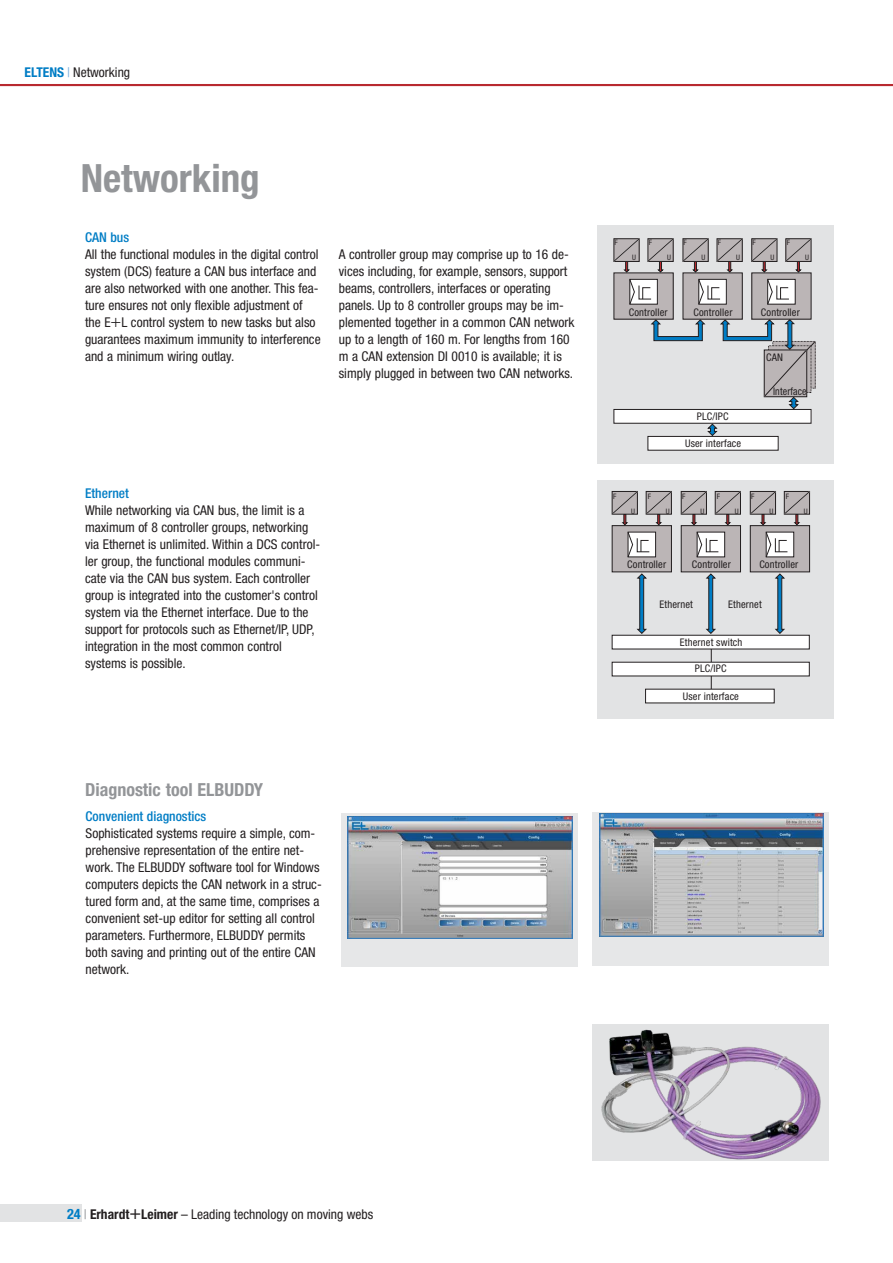
<style>
.page{position:relative;width:893px;height:1263px;background:#fff}
.page>*{position:absolute;margin:0;border:0;box-sizing:border-box;transform-origin:0 0}
.t1{font:700 condensed 39px "Helvetica Neue";color:#939598}
.t2{font:700 condensed 18px "Helvetica Neue";color:#939598}
.t3{font:condensed 13.5px/17px "Helvetica Neue";color:#231f20}
.t4{font:500 condensed 13.5px "Helvetica Neue";color:#007dc5}
.t5{font:condensed 10.5px "Helvetica Neue";letter-spacing:.015em;color:#231f20}
.t6{font:condensed 10.5px "Helvetica Neue";letter-spacing:.015em;color:#231f20;scale:.95 1}
.t7{font:condensed 7.5px "Helvetica Neue";color:#231f20}
.s1{font-weight:700;color:#007dc5}
.s2{color:#7bafde}
.s3{font-weight:300;font-size:18px}
.s4{font-weight:700;font-size:14.25px;color:#007dc5}
.s5{color:#939598}
.s6{font-weight:700}
.s7{font-size:19.5px}
</style>
<div class="page">
<hr style="left:0;top:84px;width:893px;height:2px;background:#b8292f">
<div style="left:0;top:1204px;width:82px;height:17px;background:#e2e3e4"></div>
<div style="left:592px;top:1025px;width:237px;height:136px;background:#e2e3e4"></div>
<div style="left:597px;top:480px;width:236px;height:239px;background:#e2e3e4"></div>
<div style="left:597px;top:225px;width:236px;height:238px;background:#e2e3e4"></div>
<div style="left:342px;top:813px;width:236px;height:153px;background:#e6e7e8"></div>
<img style="left:348px;top:816px;width:224px;height:122px">
<div style="left:592px;top:812px;width:237px;height:153px;background:#e6e7e8"></div>
<img style="left:599px;top:814px;width:225px;height:122px">
<div style="left:614px;top:273px;width:59px;height:46px;background:#bbb5b6"></div>
<svg style="left:707px;top:424px;width:10px;height:12px"></svg>
<div style="left:648px;top:436px;width:130px;height:14px;background:#fff"></div>
<div style="left:647px;top:436px;width:131px;height:15px;border:1px solid #231f20"></div>
<div style="left:614px;top:409px;width:197px;height:14px;background:#fff"></div>
<div style="left:613px;top:409px;width:198px;height:15px;border:1px solid #231f20"></div>
<svg style="left:613px;top:238px;width:61px;height:67px"></svg>
<div style="left:752px;top:273px;width:59px;height:46px;background:#bbb5b6"></div>
<svg style="left:751px;top:238px;width:61px;height:67px"></svg>
<div style="left:683px;top:273px;width:59px;height:46px;background:#bbb5b6"></div>
<svg style="left:651px;top:319px;width:54px;height:22px"></svg>
<svg style="left:682px;top:238px;width:61px;height:67px"></svg>
<svg style="left:720px;top:319px;width:96px;height:90px"></svg>
<div style="left:612px;top:526px;width:59px;height:46px;background:#bbb5b6"></div>
<div style="left:612px;top:525px;width:60px;height:47px;border:1px solid #231f20"></div>
<svg style="left:611px;top:491px;width:27px;height:34px"></svg>
<svg style="left:645px;top:491px;width:27px;height:34px"></svg>
<div style="left:628px;top:532px;width:28px;height:25px;background:#fff"></div>
<div style="left:628px;top:532px;width:28px;height:25px;border:1px solid #231f20"></div>
<svg style="left:627px;top:531px;width:23px;height:27px"></svg>
<div style="left:681px;top:526px;width:59px;height:46px;background:#bbb5b6"></div>
<div style="left:681px;top:525px;width:60px;height:47px;border:1px solid #231f20"></div>
<svg style="left:680px;top:491px;width:27px;height:34px"></svg>
<svg style="left:714px;top:491px;width:27px;height:34px"></svg>
<div style="left:697px;top:532px;width:28px;height:25px;background:#fff"></div>
<div style="left:697px;top:532px;width:28px;height:25px;border:1px solid #231f20"></div>
<svg style="left:696px;top:531px;width:23px;height:27px"></svg>
<div style="left:750px;top:526px;width:60px;height:46px;background:#bbb5b6"></div>
<div style="left:750px;top:525px;width:60px;height:47px;border:1px solid #231f20"></div>
<svg style="left:749px;top:491px;width:27px;height:34px"></svg>
<svg style="left:783px;top:491px;width:27px;height:34px"></svg>
<div style="left:766px;top:532px;width:28px;height:25px;background:#fff"></div>
<div style="left:766px;top:532px;width:28px;height:25px;border:1px solid #231f20"></div>
<svg style="left:765px;top:531px;width:23px;height:27px"></svg>
<svg style="left:637px;top:573px;width:10px;height:61px"></svg>
<svg style="left:706px;top:573px;width:10px;height:61px"></svg>
<svg style="left:775px;top:573px;width:10px;height:61px"></svg>
<hr style="left:711px;top:639px;width:1px;height:60px;background:#231f20">
<div style="left:646px;top:689px;width:128px;height:14px;background:#fff"></div>
<div style="left:612px;top:662px;width:197px;height:14px;background:#fff"></div>
<div style="left:612px;top:635px;width:197px;height:14px;background:#fff"></div>
<div style="left:612px;top:635px;width:198px;height:14px;border:1px solid #231f20"></div>
<img style="left:601px;top:1029px;width:220px;height:131px">
<p class="t3" style="left:25px;top:63px;width:107px"><span class="s1">ELTENS</span> <span class="s2">|</span> Networking</p>
<h1 class="t1" style="left:81px;top:154px;width:181px">Networking</h1>
<p class="t4" style="left:85px;top:230px;width:46px">CAN bus</p>
<p class="t3" style="left:85px;top:246px;width:237px">All the functional modules in the digital control system (DCS) feature a CAN bus interface and are also networked with one another. This fea&shy;ture ensures not only flexible adjustment of the E<span class="s3">+</span>L control system to new tasks but also guarantees maximum immunity to interference and a minimum wiring outlay.</p>
<p class="t3" style="left:339px;top:246px;width:237px">A controller group may comprise up to 16 de&shy;vices including, for example, sensors, support beams, controllers, interfaces or operating panels. Up to 8 controller groups may be im&shy;plemented together in a common CAN network up to a length of 160 m. For lengths from 160 m a CAN extension DI 0010 is available; it is simply plugged in between two CAN networks.</p>
<p class="t4" style="left:85px;top:485px;width:45px">Ethernet</p>
<p class="t3" style="left:85px;top:501px;width:237px">While networking via CAN bus, the limit is a maximum of 8 controller groups, networking via Ethernet is unlimited. Within a DCS control&shy;ler group, the functional modules communi&shy;cate via the CAN bus system. Each controller group is integrated into the customer's control system via the Ethernet interface. Due to the support for protocols such as Ethernet/IP, UDP, integration in the most common control systems is possible.</p>
<h2 class="t2" style="left:85px;top:779px;width:180px">Diagnostic tool ELBUDDY</h2>
<p class="t4" style="left:86px;top:808px;width:122px">Convenient diagnostics</p>
<p class="t3" style="left:86px;top:824px;width:238px">Sophisticated systems require a simple, com&shy;prehensive representation of the entire net&shy;work. The ELBUDDY software tool for Windows computers depicts the CAN network in a struc&shy;tured form and, at the same time, comprises a convenient set-up editor for setting all control parameters. Furthermore, ELBUDDY permits both saving and printing out of the entire CAN network.</p>
<p class="t7" style="left:614px;top:238px;width:5px">F</p>
<p class="t7" style="left:649px;top:238px;width:5px">F</p>
<p class="t7" style="left:683px;top:238px;width:5px">F</p>
<p class="t7" style="left:718px;top:238px;width:5px">F</p>
<p class="t7" style="left:752px;top:238px;width:5px">F</p>
<p class="t7" style="left:787px;top:238px;width:5px">F</p>
<p class="t7" style="left:632px;top:253px;width:5px">U</p>
<p class="t7" style="left:667px;top:253px;width:5px">U</p>
<p class="t7" style="left:702px;top:253px;width:5px">U</p>
<p class="t7" style="left:736px;top:253px;width:5px">U</p>
<p class="t7" style="left:771px;top:253px;width:5px">U</p>
<p class="t7" style="left:805px;top:253px;width:5px">U</p>
<p class="t5" style="left:629px;top:306px;width:40px">Controller</p>
<p class="t5" style="left:693px;top:306px;width:40px">Controller</p>
<p class="t5" style="left:761px;top:306px;width:40px">Controller</p>
<p class="t5" style="left:766px;top:351px;width:18px">CAN</p>
<p class="t5" style="left:697px;top:410px;width:33px">PLC/IPC</p>
<p class="t5" style="left:685px;top:438px;width:58px">User interface</p>
<p class="t6" style="left:773px;top:385px;width:37px">Interface</p>
<p class="t7" style="left:613px;top:492px;width:5px">F</p>
<p class="t7" style="left:648px;top:492px;width:5px">F</p>
<p class="t7" style="left:682px;top:492px;width:5px">F</p>
<p class="t7" style="left:717px;top:492px;width:5px">F</p>
<p class="t7" style="left:751px;top:492px;width:5px">F</p>
<p class="t7" style="left:786px;top:492px;width:5px">F</p>
<p class="t7" style="left:631px;top:507px;width:5px">U</p>
<p class="t7" style="left:666px;top:507px;width:5px">U</p>
<p class="t7" style="left:700px;top:507px;width:5px">U</p>
<p class="t7" style="left:735px;top:507px;width:5px">U</p>
<p class="t7" style="left:769px;top:507px;width:5px">U</p>
<p class="t7" style="left:804px;top:507px;width:5px">U</p>
<p class="t5" style="left:627px;top:558px;width:40px">Controller</p>
<p class="t5" style="left:692px;top:558px;width:40px">Controller</p>
<p class="t5" style="left:759px;top:558px;width:40px">Controller</p>
<p class="t5" style="left:659px;top:598px;width:35px">Ethernet</p>
<p class="t5" style="left:728px;top:598px;width:35px">Ethernet</p>
<p class="t5" style="left:680px;top:636px;width:64px">Ethernet switch</p>
<p class="t5" style="left:695px;top:662px;width:33px">PLC/IPC</p>
<p class="t5" style="left:683px;top:690px;width:58px">User interface</p>
<p class="t3" style="left:67px;top:1205px;width:308px"><span class="s4">24</span> <span class="s5">|</span> <span class="s6">Erhardt</span><span class="s7">+</span><span class="s6">Leimer</span> – Leading technology on moving webs</p>
</div>
